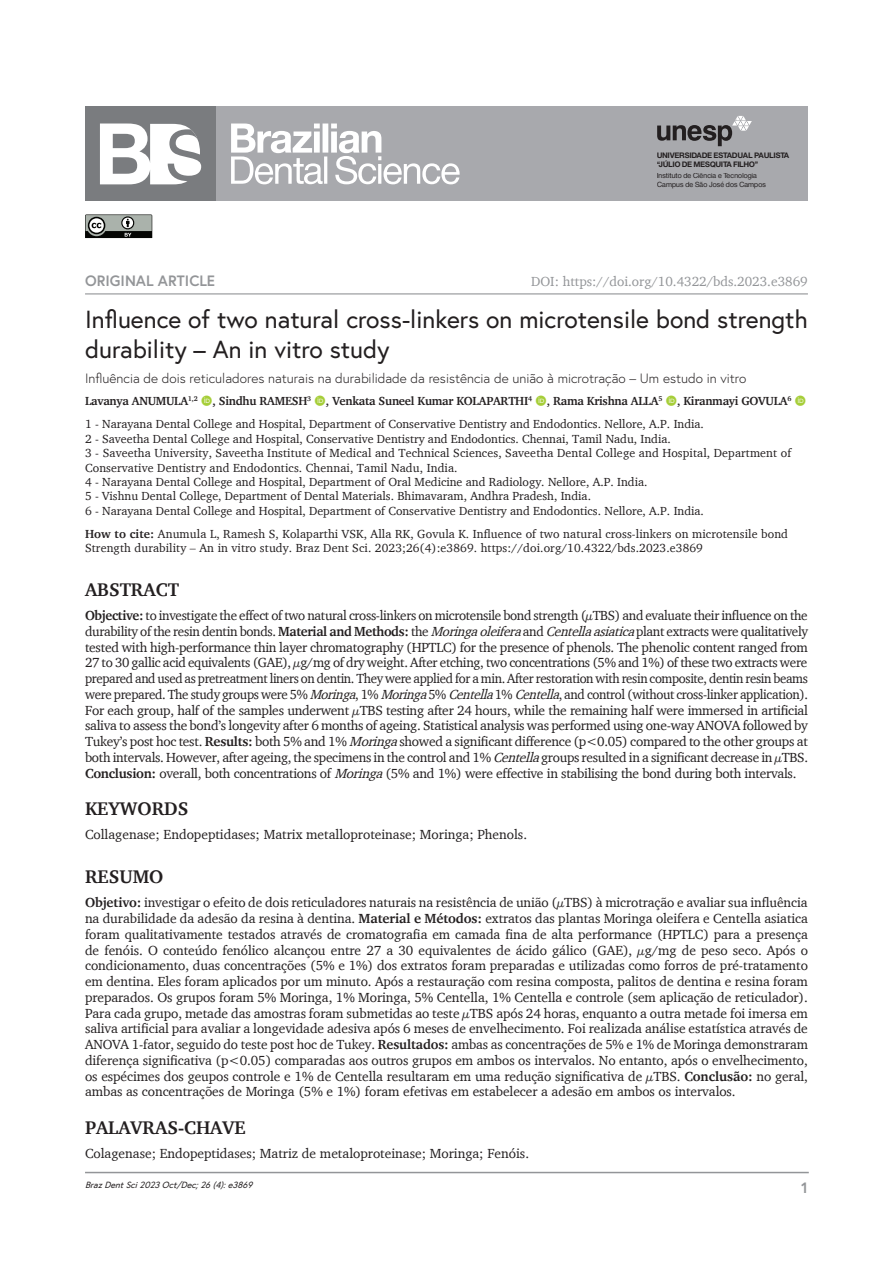
<style>
.page{position:relative;width:893px;height:1263px;background:#fff}
.page>*{position:absolute;margin:0;border:0;box-sizing:border-box;transform-origin:0 0}
.ArticleTitle{font:24.75px/29.7px "Europa";color:#231f20}
.KeywordsTitle-Trans1{font:700 18.75px "Charter";color:#231f20}
.AbstractTitle{font:700 18.75px "Charter";color:#231f20}
.KeywordsTitle{font:700 18.75px "Charter";color:#231f20}
.AbstractTitle-Trans1{font:700 18.75px "Charter";color:#231f20}
.t1{font:700 15px "Europa";color:#939598}
.Abstract-Trans1{font:13.5px/15.8px "Charter";letter-spacing:-.005em;color:#231f20;text-align:justify}
.Abstract{font:13.5px/15.8px "Charter";letter-spacing:-.02em;color:#231f20;text-align:justify}
.ArticleTitle-Trans1{font:300 13.5px "Europa";color:#231f20}
.Keywords{font:13.5px "Charter";color:#231f20}
.Keywords-Trans1{font:13.5px "Charter";color:#231f20}
.t2{font:13.5px "Charter";color:#939598}
.Affiliations{font:12px/14.4px "Charter";color:#231f20}
.HowToCite{font:12px/14.4px "Charter";letter-spacing:.01em;color:#231f20}
.Authors{font:700 12px "Charter";letter-spacing:-.02em;color:#231f20}
.t3{font:italic 9px "Europa";color:#231f20}
.t4{font:700 7.35px/8.7px "Sh Europa Nr 2";letter-spacing:.025em;color:#231f20}
.t5{font:6.9px/8.2px "Sh Europa Nr 2";letter-spacing:.025em;color:#231f20}
.s1{font-weight:700}
.s2{font-style:italic}
</style>
<div class="page">
<svg style="left:85px;top:214px;width:68px;height:25px;background:#7d817d"></svg>
<div style="left:85px;top:106px;width:723px;height:95px;background:#a8a9ad"></div>
<svg style="left:657px;top:116px;width:95px;height:30px"></svg>
<svg style="left:231px;top:124px;width:229px;height:60px"></svg>
<div style="left:85px;top:106px;width:131px;height:95px;background:#7a7c7f"></div>
<svg style="left:100px;top:124px;width:102px;height:60px"></svg>
<hr style="left:85px;top:293px;width:723px;height:1px;background:#939598">
<hr style="left:85px;top:1172px;width:724px;height:1px;background:#939598">
<p class="t4" style="left:657px;top:151px;width:134px">UNIVERSIDADE ESTADUAL PAULISTA “JÚLIO DE MESQUITA FILHO”</p>
<p class="t5" style="left:657px;top:172px;width:110px">Instituto de Ciência e Tecnologia<br>Campus de São José dos Campos</p>
<p class="t1" style="left:85px;top:270px;width:132px">ORIGINAL ARTICLE</p>
<p class="t2" style="left:531px;top:273px;width:278px">DOI: https://doi.org/10.4322/bds.2023.e3869</p>
<p class="ArticleTitle" style="left:85px;top:304px;width:724px">Influence of two natural cross-linkers on microtensile bond strength durability – An in vitro study</p>
<p class="ArticleTitle-Trans1" style="left:85px;top:369px;width:663px">Influência de dois reticuladores naturais na durabilidade da resistência de união à microtração – Um estudo in vitro</p>
<p class="Authors" style="left:85px;top:394px;width:708px">Lavanya ANUMULA<sup>1,2</sup> , Sindhu RAMESH<sup>3</sup> , Venkata Suneel Kumar KOLAPARTHI<sup>4</sup> , Rama Krishna ALLA<sup>5</sup> , Kiranmayi GOVULA<sup>6</sup></p>
<p class="Affiliations" style="left:85px;top:417px;width:620px">1 - Narayana Dental College and Hospital, Department of Conservative Dentistry and Endodontics. Nellore, A.P. India.</p>
<p class="Affiliations" style="left:85px;top:431px;width:587px">2 - Saveetha Dental College and Hospital, Conservative Dentistry and Endodontics. Chennai, Tamil Nadu, India.</p>
<p class="Affiliations" style="left:85px;top:446px;width:708px">3 - Saveetha University, Saveetha Institute of Medical and Technical Sciences, Saveetha Dental College and Hospital, Department of<br>Conservative Dentistry and Endodontics. Chennai, Tamil Nadu, India.</p>
<p class="Affiliations" style="left:85px;top:474px;width:564px">4 - Narayana Dental College and Hospital, Department of Oral Medicine and Radiology. Nellore, A.P. India.</p>
<p class="Affiliations" style="left:85px;top:489px;width:507px">5 - Vishnu Dental College, Department of Dental Materials. Bhimavaram, Andhra Pradesh, India.</p>
<p class="Affiliations" style="left:85px;top:503px;width:620px">6 - Narayana Dental College and Hospital, Department of Conservative Dentistry and Endodontics. Nellore, A.P. India.</p>
<p class="HowToCite" style="left:85px;top:526px;width:704px"><span class="s1">How to cite:</span> Anumula L, Ramesh S, Kolaparthi VSK, Alla RK, Govula K. Influence of two natural cross-linkers on microtensile bond<br>Strength durability – An in vitro study. Braz Dent Sci. 2023;26(4):e3869. https://doi.org/10.4322/bds.2023.e3869</p>
<p class="AbstractTitle" style="left:85px;top:578px;width:95px">ABSTRACT</p>
<p class="Abstract" style="left:85px;top:607px;width:725px"><span class="s1">Objective:</span> to investigate the effect of two natural cross-linkers on microtensile bond strength (µTBS) and evaluate their influence on the durability of the resin dentin bonds. <span class="s1">Material and Methods:</span> the <span class="s2">Moringaoleifera</span>and <span class="s2">Centellaasiatica</span>plant extracts were qualitatively tested with high-performance thin layer chromatography (HPTLC) for the presence of phenols. The phenolic content ranged from 27 to 30 gallic acid equivalents (GAE), µg/mg of dry weight. After etching, two concentrations (5% and 1%) of these two extracts were prepared and used as pretreatment liners on dentin. They were applied for a min. After restoration with resin composite, dentin resin beams were prepared. The study groups were 5% <span class="s2">Moringa</span>, 1% <span class="s2">Moringa</span>5% <span class="s2">Centella</span>1% <span class="s2">Centella</span>, and control (without cross-linker application).<br>For each group, half of the samples underwent µTBS testing after 24 hours, while the remaining half were immersed in artificial saliva to assess the bond’s longevity after 6 months of ageing. Statistical analysis was performed using one-way ANOVA followed by Tukey’s post hoc test. <span class="s1">Results:</span> both 5% and 1% <span class="s2">Moringa</span>showed a significant difference (p&lt;0.05) compared to the other groups at both intervals. However, after ageing, the specimens in the control and 1% <span class="s2">Centella</span>groups resulted in a significant decrease in µTBS.<br><span class="s1">Conclusion:</span> overall, both concentrations of <span class="s2">Moringa</span>(5% and 1%) were effective in stabilising the bond during both intervals.</p>
<p class="KeywordsTitle" style="left:85px;top:797px;width:105px">KEYWORDS</p>
<p class="Keywords" style="left:85px;top:826px;width:444px">Collagenase; Endopeptidases; Matrix metalloproteinase; Moringa; Phenols.</p>
<p class="AbstractTitle-Trans1" style="left:85px;top:865px;width:80px">RESUMO</p>
<p class="Abstract-Trans1" style="left:85px;top:894px;width:724px"><span class="s1">Objetivo:</span> investigar o efeito de dois reticuladores naturais na resistência de união (µTBS) à microtração e avaliar sua influência na durabilidade da adesão da resina à dentina. <span class="s1">Material e Métodos:</span> extratos das plantas Moringa oleifera e Centella asiatica foram qualitativamente testados através de cromatografia em camada fina de alta performance (HPTLC) para a presença de fenóis. O conteúdo fenólico alcançou entre 27 a 30 equivalentes de ácido gálico (GAE), µg/mg de peso seco. Após o condicionamento, duas concentrações (5% e 1%) dos extratos foram preparadas e utilizadas como forros de pré-tratamento em dentina. Eles foram aplicados por um minuto. Após a restauração com resina composta, palitos de dentina e resina foram preparados. Os grupos foram 5% Moringa, 1% Moringa, 5% Centella, 1% Centella e controle (sem aplicação de reticulador).<br>Para cada grupo, metade das amostras foram submetidas ao teste µTBS após 24 horas, enquanto a outra metade foi imersa em saliva artificial para avaliar a longevidade adesiva após 6 meses de envelhecimento. Foi realizada análise estatística através de ANOVA 1-fator, seguido do teste post hoc de Tukey. <span class="s1">Resultados:</span> ambas as concentrações de 5% e 1% de Moringa demonstraram diferença significativa (p&lt;0.05) comparadas aos outros grupos em ambos os intervalos. No entanto, após o envelhecimento, os espécimes dos geupos controle e 1% de Centella resultaram em uma redução significativa de µTBS. <span class="s1">Conclusão:</span> no geral, ambas as concentrações de Moringa (5% e 1%) foram efetivas em estabelecer a adesão em ambos os intervalos.</p>
<p class="KeywordsTitle-Trans1" style="left:85px;top:1116px;width:162px">PALAVRAS-CHAVE</p>
<p class="Keywords-Trans1" style="left:85px;top:1145px;width:446px">Colagenase; Endopeptidases; Matriz de metaloproteinase; Moringa; Fenóis.</p>
<p class="t3" style="left:85px;top:1179px;width:172px">BrazDentSci2023Oct/Dec;26(4):e3869</p>
<p class="t1" style="left:801px;top:1177px;width:8px">1</p>
</div>
